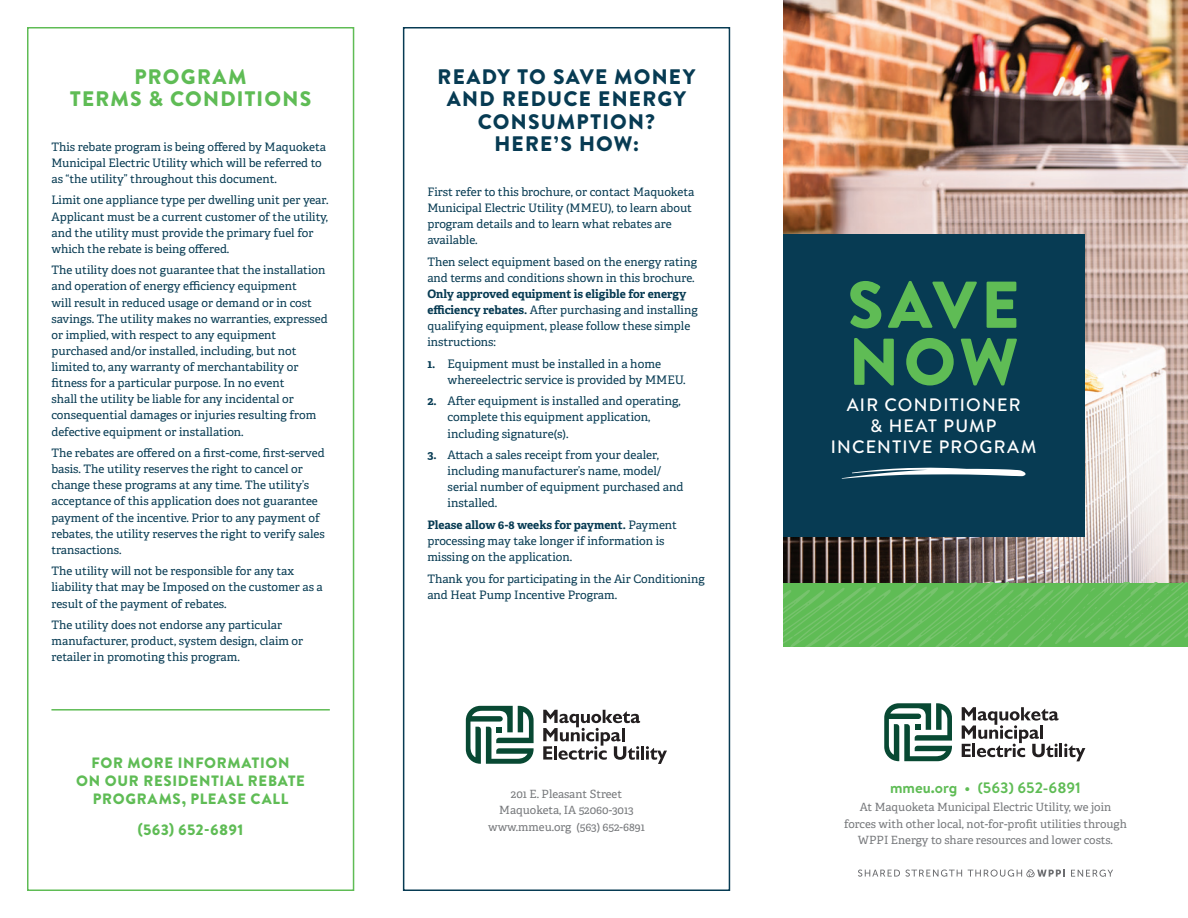
<style>
.page{position:relative;width:1188px;height:918px;background:#fff}
.page>*{position:absolute;margin:0;border:0;box-sizing:border-box;transform-origin:0 0}
.t1{font:900 66px "Brandon Text";letter-spacing:.065em;color:#5fbc55}
.t2{font:900 21px/22.5px "Brandon Text";letter-spacing:.06em;color:#073b53;text-align:center}
.t3{font:900 21px/22.5px "Brandon Text";letter-spacing:.06em;color:#5fbc55;text-align:center}
.t4{font:500 18px/21px "Brandon Text";letter-spacing:.065em;color:#fff;text-align:center}
.t5{font:700 15.15px "Brandon Text";color:#5fbc55}
.t6{font:900 15px/18px "Brandon Text";letter-spacing:.045em;color:#5fbc55;text-align:center}
.t7{font:900 15px "Brandon Text";letter-spacing:.01em;color:#5fbc55}
.t8{font:11.7px/16px "Adelle";color:#073b53}
.t9{font:11.4px/16.4px "Adelle";color:#76787b;text-align:center}
.s1{font-weight:700}
</style>
<div class="page">
<div style="left:403px;top:27px;width:327px;height:864px;border:2px solid #073b53"></div>
<div style="left:27px;top:27px;width:327px;height:864px;border:2px solid #5fbc55"></div>
<img style="left:783px;top:0;width:405px;height:583px">
<svg style="left:783px;top:583px;width:405px;height:64px;background:#64bd5a"></svg>
<div style="left:783px;top:234px;width:301px;height:303px;background:#073b53"></div>
<svg style="left:842px;top:467px;width:184px;height:12px"></svg>
<hr style="left:51px;top:709px;width:279px;height:2px;background:#5fbc55">
<svg style="left:466px;top:706px;width:68px;height:58px"></svg>
<svg style="left:543px;top:710px;width:97px;height:50px"></svg>
<hr style="left:641px;top:746px;width:3px;height:14px;background:#231f20">
<svg style="left:646px;top:746px;width:21px;height:18px"></svg>
<svg style="left:884px;top:703px;width:68px;height:58px"></svg>
<svg style="left:962px;top:707px;width:123px;height:54px"></svg>
<svg style="left:858px;top:870px;width:104px;height:7px"></svg>
<svg style="left:1071px;top:870px;width:42px;height:7px"></svg>
<svg style="left:968px;top:869px;width:97px;height:8px"></svg>
<h2 class="t3" style="left:70px;top:65px;width:243px">PROGRAM<br>TERMS &amp; CONDITIONS</h2>
<p class="t8" style="left:51px;top:139px;width:276px">This rebate program is being offered by Maquoketa<br>Municipal Electric Utility which will be referred to as “the utility” throughout this document.</p>
<p class="t8" style="left:51px;top:192px;width:279px">Limit one appliance type per dwelling unit per year.<br>Applicant must be a current customer of the utility, and the utility must provide the primary fuel for which the rebate is being offered.</p>
<p class="t8" style="left:51px;top:262px;width:278px">The utility does not guarantee that the installation and operation of energy efficiency equipment<br>will result in reduced usage or demand or in cost savings. The utility makes no warranties, expressed or implied, with respect to any equipment purchased and/or installed, including, but not limited to, any warranty of merchantability or fitness for a particular purpose. In no event<br>shall the utility be liable for any incidental or consequential damages or injuries resulting from defective equipment or installation.</p>
<p class="t8" style="left:51px;top:445px;width:275px">The rebates are offered on a first-come, first-served basis. The utility reserves the right to cancel or change these programs at any time. The utility’s acceptance of this application does not guarantee payment of the incentive. Prior to any payment of rebates, the utility reserves the right to verify sales transactions.</p>
<p class="t8" style="left:51px;top:563px;width:273px">The utility will not be responsible for any tax liability that may be Imposed on the customer as a result of the payment of rebates.</p>
<p class="t8" style="left:51px;top:617px;width:253px">The utility does not endorse any particular manufacturer, product, system design, claim or retailer in promoting this program.</p>
<p class="t6" style="left:76px;top:753px;width:230px">FOR MORE INFORMATION<br>ON OUR RESIDENTIAL REBATE<br>PROGRAMS, PLEASE CALL</p>
<p class="t7" style="left:138px;top:819px;width:107px">(563) 652-6891</p>
<h2 class="t2" style="left:438px;top:65px;width:259px">READY TO SAVE MONEY<br>AND REDUCE ENERGY<br>CONSUMPTION?<br>HERE’S HOW:</h2>
<p class="t8" style="left:427px;top:184px;width:269px">First refer to this brochure, or contact Maquoketa Municipal Electric Utility (MMEU), to learn about program details and to learn what rebates are available.</p>
<p class="t8" style="left:427px;top:254px;width:271px">Then select equipment based on the energy rating and terms and conditions shown in this brochure.</p>
<p class="t8" style="left:427px;top:286px;width:272px"><span class="s1">Only approved equipment is eligible for energy efficiency rebates.</span> After purchasing and installing qualifying equipment, please follow these simple instructions:</p>
<p class="t8" style="left:448px;top:356px;width:240px;text-indent:-20px"><span class="s1">1.</span> Equipment must be installed in a home whereelectric service is provided by MMEU.</p>
<p class="t8" style="left:448px;top:393px;width:235px;text-indent:-20px"><span class="s1">2.</span> After equipment is installed and operating, complete this equipment application, including signature(s).</p>
<p class="t8" style="left:448px;top:447px;width:237px;text-indent:-20px"><span class="s1">3.</span> Attach a sales receipt from your dealer, including manufacturer’s name, model/ serial number of equipment purchased and installed.</p>
<p class="t8" style="left:427px;top:517px;width:251px"><span class="s1">Please allow 6-8 weeks for payment.</span> Payment processing may take longer if information is missing on the application.</p>
<p class="t8" style="left:427px;top:571px;width:279px">Thank you for participating in the Air Conditioning and Heat Pump Incentive Program.</p>
<h1 class="t1" style="left:847px;top:258px;width:174px">SAVE</h1>
<h1 class="t1" style="left:849px;top:315px;width:171px">NOW</h1>
<h3 class="t4" style="left:831px;top:415px;width:207px">&amp; HEAT PUMP<br>INCENTIVE PROGRAM</h3>
<h3 class="t4" style="left:847px;top:394px;width:175px">AIR CONDITIONER</h3>
<p class="t9" style="left:488px;top:786px;width:158px">201 E. Pleasant Street<br>Maquoketa, IA 52060-3013 www.mmeu.org (563) 652-6891</p>
<p class="t5" style="left:890px;top:778px;width:192px">mmeu.org • (563) 652-6891</p>
<p class="t9" style="left:844px;top:799px;width:284px">At Maquoketa Municipal Electric Utility, we join forces with other local, not-for-profit utilities through<br>WPPI Energy to share resources and lower costs.</p>
</div>
